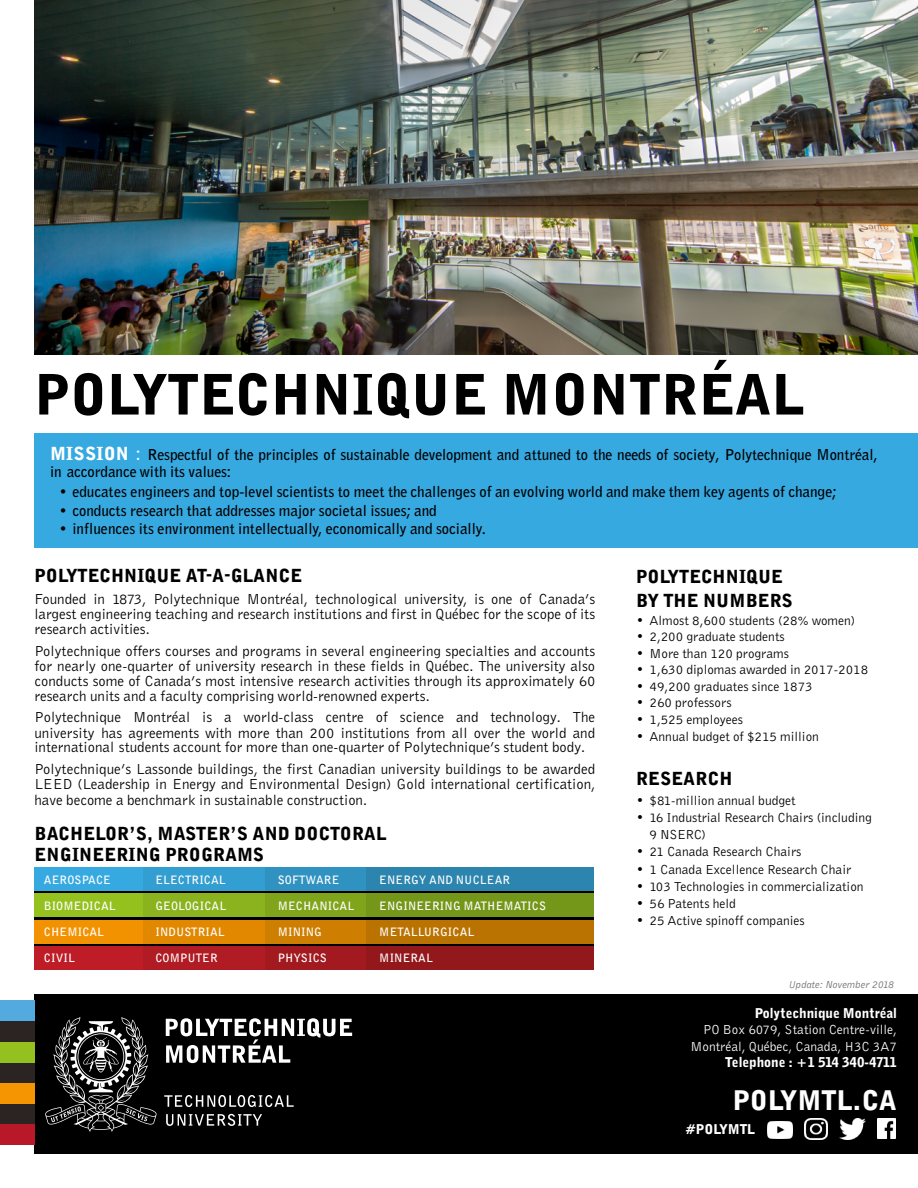
<style>
.page{position:relative;width:918px;height:1188px;background:#fff}
.page>*{position:absolute;margin:0;border:0;box-sizing:border-box;transform-origin:0 0}
.t1{font:900 55.5px "Bell Gothic";letter-spacing:.01em;color:#000}
.t2{font:900 27px "Bell Gothic";letter-spacing:.01em;color:#fff}
.t3{font:900 18px/23.4px "Bell Gothic";letter-spacing:.01em;color:#000}
.t4{font:15px/15px "Bell Gothic";color:#000;text-align:justify}
.t5{font:700 15px/17px "Bell Gothic";color:#000}
.t6{font:13.5px/17.2px "Bell Gothic";color:#000}
.t7{font:13.5px/16.2px "Bell Gothic";color:#fff;text-align:right}
.t8{font:900 13.5px "Bell Gothic";color:#fff}
.t9{font:700 11.55px "Bell Gothic";letter-spacing:.01em;color:#fff}
.t10{font:italic 10.5px "Bell Gothic";color:#706f6f}
.s1{font-weight:900;font-size:18px;color:#fff}
.s2{font-weight:400;font-size:19.5px;color:#fff}
.s3{font-weight:900}
.s4{color:#000}
</style>
<div class="page">
<div style="left:34px;top:433px;width:884px;height:115px;background:#36a9e1"></div>
<hr style="left:34px;top:890px;width:560px;height:3px;background:#000">
<hr style="left:34px;top:917px;width:560px;height:3px;background:#000">
<hr style="left:34px;top:943px;width:560px;height:3px;background:#000">
<div style="left:34px;top:867px;width:114px;height:24px;background:#36a9e1"></div>
<div style="left:34px;top:893px;width:114px;height:24px;background:#95c11f"></div>
<div style="left:34px;top:920px;width:114px;height:24px;background:#f39200"></div>
<div style="left:34px;top:946px;width:114px;height:24px;background:#be1d28"></div>
<div style="left:143px;top:867px;width:124px;height:24px;background:#339ed1"></div>
<div style="left:143px;top:893px;width:124px;height:24px;background:#8ab31d"></div>
<div style="left:143px;top:920px;width:124px;height:24px;background:#e18800"></div>
<div style="left:143px;top:946px;width:124px;height:24px;background:#b01b24"></div>
<div style="left:265px;top:867px;width:101px;height:24px;background:#2f92c0"></div>
<div style="left:265px;top:893px;width:101px;height:24px;background:#80a51b"></div>
<div style="left:265px;top:920px;width:101px;height:24px;background:#ce7e00"></div>
<div style="left:265px;top:946px;width:101px;height:24px;background:#a21a20"></div>
<div style="left:366px;top:867px;width:228px;height:24px;background:#2b85ae"></div>
<div style="left:366px;top:893px;width:228px;height:24px;background:#749719"></div>
<div style="left:366px;top:920px;width:228px;height:24px;background:#ba7300"></div>
<div style="left:366px;top:946px;width:228px;height:24px;background:#93181c"></div>
<div style="left:34px;top:994px;width:884px;height:160px;background:#000"></div>
<img style="left:839px;top:1118px;width:27px;height:21px">
<img style="left:767px;top:1121px;width:25px;height:18px">
<img style="left:878px;top:1118px;width:18px;height:21px">
<img style="left:805px;top:1118px;width:23px;height:21px">
<img style="left:34px;top:0;width:884px;height:354px">
<div style="left:0;top:1124px;width:34px;height:21px;background:#b91828"></div>
<div style="left:0;top:1104px;width:34px;height:20px;background:#2b2422"></div>
<div style="left:0;top:1083px;width:34px;height:21px;background:#f49501"></div>
<div style="left:0;top:1062px;width:34px;height:21px;background:#2b2422"></div>
<div style="left:0;top:1021px;width:34px;height:21px;background:#2b2422"></div>
<div style="left:0;top:1001px;width:34px;height:20px;background:#53aadf"></div>
<div style="left:0;top:1042px;width:34px;height:20px;background:#95c120"></div>
<svg style="left:45px;top:1017px;width:112px;height:115px"></svg>
<svg style="left:164px;top:1095px;width:130px;height:12px"></svg>
<svg style="left:166px;top:1114px;width:96px;height:12px"></svg>
<svg style="left:166px;top:1018px;width:186px;height:45px"></svg>
<h1 class="t1" style="left:35px;top:358px;width:770px">POLYTECHNIQUE MONTRÉAL</h1>
<p class="t5" style="left:50px;top:446px;width:829px"><span class="s1">MISSION</span> <span class="s2">:</span> Respectful of the principles of sustainable development and attuned to the needs of society, Polytechnique Montréal, in accordance with its values:</p>
<p class="t5" style="left:59px;top:483px;width:779px">• educates engineers and top-level scientists to meet the challenges of an evolving world and make them key agents of change;</p>
<p class="t5" style="left:59px;top:502px;width:379px">• conducts research that addresses major societal issues; and</p>
<p class="t5" style="left:59px;top:520px;width:428px">• influences its environment intellectually, economically and socially.</p>
<p class="t3" style="left:34px;top:564px;width:269px">POLYTECHNIQUE AT-A-GLANCE</p>
<p class="t4" style="left:34px;top:591px;width:562px">Founded in 1873, Polytechnique Montréal, technological university, is one of Canada’s largest engineering teaching and research institutions and first in Québec for the scope of its research activities.</p>
<p class="t4" style="left:34px;top:643px;width:562px">Polytechnique offers courses and programs in several engineering specialties and accounts for nearly one-quarter of university research in these fields in Québec. The university also conducts some of Canada’s most intensive research activities through its approximately 60 research units and a faculty comprising world-renowned experts.</p>
<p class="t4" style="left:34px;top:710px;width:562px">Polytechnique Montréal is a world-class centre of science and technology. The university has agreements with more than 200 institutions from all over the world and international students account for more than one-quarter of Polytechnique’s student body.</p>
<p class="t4" style="left:34px;top:761px;width:562px;line-height:15.6px">Polytechnique’s Lassonde buildings, the first Canadian university buildings to be awarded LEED (Leadership in Energy and Environmental Design) Gold international certification, have become a benchmark in sustainable construction.</p>
<p class="t3" style="left:34px;top:823px;width:353px;line-height:21.6px">BACHELOR’S, MASTER’S AND DOCTORAL<br>ENGINEERING PROGRAMS</p>
<p class="t9" style="left:44px;top:872px;width:69px">AEROSPACE</p>
<p class="t9" style="left:44px;top:898px;width:73px">BIOMEDICAL</p>
<p class="t9" style="left:44px;top:924px;width:62px">CHEMICAL</p>
<p class="t9" style="left:44px;top:950px;width:33px">CIVIL</p>
<p class="t9" style="left:155px;top:872px;width:72px">ELECTRICAL</p>
<p class="t9" style="left:155px;top:898px;width:72px">GEOLOGICAL</p>
<p class="t9" style="left:155px;top:924px;width:71px">INDUSTRIAL</p>
<p class="t9" style="left:155px;top:950px;width:64px">COMPUTER</p>
<p class="t9" style="left:278px;top:872px;width:63px">SOFTWARE</p>
<p class="t9" style="left:278px;top:898px;width:78px">MECHANICAL</p>
<p class="t9" style="left:278px;top:924px;width:46px">MINING</p>
<p class="t9" style="left:278px;top:950px;width:51px">PHYSICS</p>
<p class="t9" style="left:379px;top:872px;width:132px">ENERGY AND NUCLEAR</p>
<p class="t9" style="left:379px;top:898px;width:168px">ENGINEERING MATHEMATICS</p>
<p class="t9" style="left:379px;top:924px;width:97px">METALLURGICAL</p>
<p class="t9" style="left:379px;top:950px;width:55px">MINERAL</p>
<p class="t3" style="left:636px;top:565px;width:158px">POLYTECHNIQUE<br>BY THE NUMBERS</p>
<p class="t6" style="left:636px;top:611px;width:221px">• Almost 8,600 students (28% women)</p>
<p class="t6" style="left:636px;top:628px;width:150px">• 2,200 graduate students</p>
<p class="t6" style="left:636px;top:644px;width:155px">• More than 120 programs</p>
<p class="t6" style="left:636px;top:661px;width:234px">• 1,630 diplomas awarded in 2017-2018</p>
<p class="t6" style="left:636px;top:677px;width:178px">• 49,200 graduates since 1873</p>
<p class="t6" style="left:636px;top:694px;width:97px">• 260 professors</p>
<p class="t6" style="left:636px;top:710px;width:109px">• 1,525 employees</p>
<p class="t6" style="left:636px;top:727px;width:185px">• Annual budget of $215 million</p>
<p class="t3" style="left:636px;top:767px;width:98px">RESEARCH</p>
<p class="t6" style="left:636px;top:791px;width:161px">• $81-million annual budget</p>
<p class="t6" style="left:650px;top:808px;width:224px;text-indent:-14px">• 16 Industrial Research Chairs (including<br>9 NSERC)</p>
<p class="t6" style="left:636px;top:843px;width:167px">• 21 Canada Research Chairs</p>
<p class="t6" style="left:636px;top:860px;width:217px">• 1 Canada Excellence Research Chair</p>
<p class="t6" style="left:636px;top:877px;width:229px">• 103 Technologies in commercialization</p>
<p class="t6" style="left:636px;top:895px;width:102px">• 56 Patents held</p>
<p class="t6" style="left:636px;top:912px;width:170px">• 25 Active spinoff companies</p>
<p class="t10" style="left:788px;top:978px;width:107px">Update: November 2018</p>
<p class="t7" style="left:678px;top:1005px;width:221px"><span class="s3">Polytechnique Montréal<br></span><span class="s4">C.P.</span> PO Box 6079, Station Centre-ville,<br>Montréal, Québec, Canada, H3C 3A7</p>
<p class="t8" style="left:725px;top:1053px;width:173px">Telephone : +1 514 340-4711</p>
<h2 class="t2" style="left:733px;top:1083px;width:165px">POLYMTL.CA</h2>
<p class="t8" style="left:686px;top:1120px;width:71px">#POLYMTL</p>
</div>
